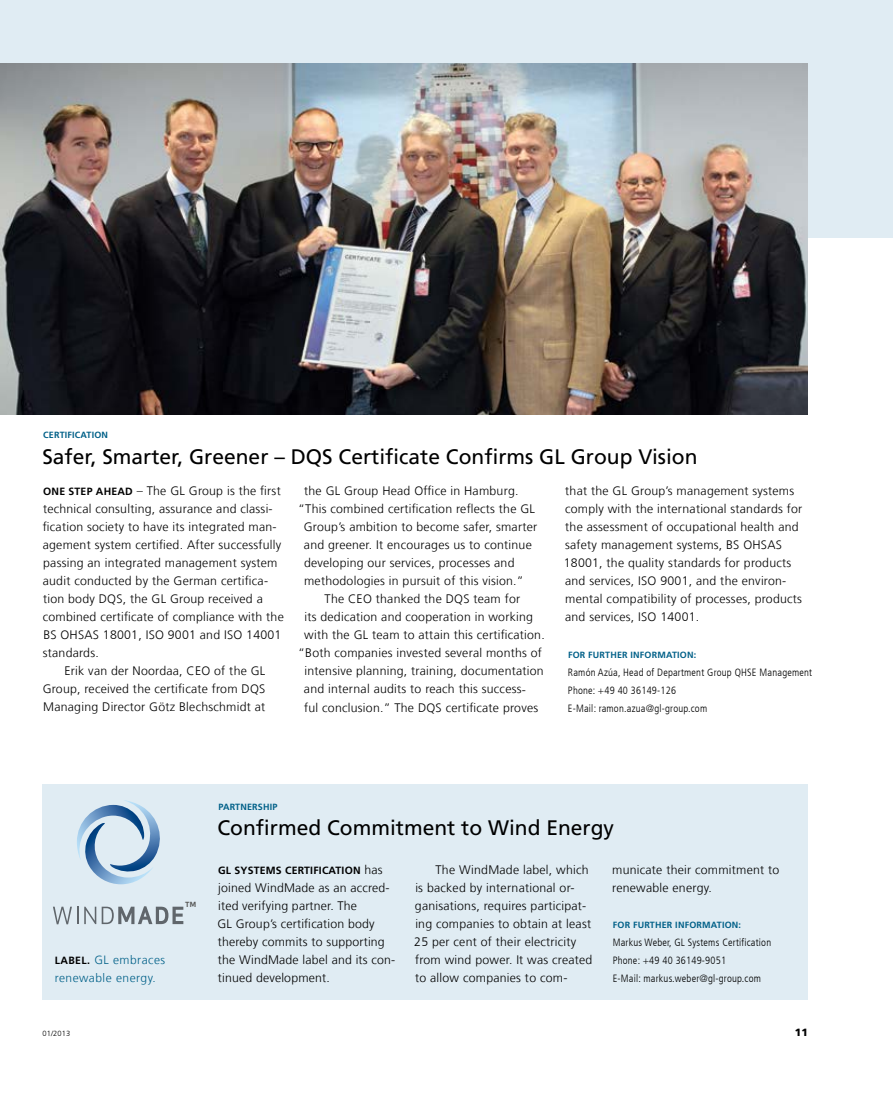
<style>
.page{position:relative;width:893px;height:1106px;background:#fff}
.page>*{position:absolute;margin:0;border:0;box-sizing:border-box;transform-origin:0 0}
.t1{font:21px "Frutiger LT Com";color:#000}
.t2{font:300 12.3px/18px "Frutiger LT Com";letter-spacing:.02em;color:#000}
.t3{font:300 12px/18px "Frutiger LT Com";letter-spacing:.04em;color:#006088}
.t4{font:300 condensed 10.5px/18px "Frutiger LT Com";letter-spacing:.02em;color:#000}
.t5{font:700 10.5px "Frutiger LT Com";letter-spacing:.02em;color:#000}
.t6{font:900 10.5px "Frutiger LT Com";color:#000}
.t7{font:700 9px "Frutiger LT Com";letter-spacing:.02em;color:#006088}
.t8{font:600 7.65px "Vestas Sans";color:#565655}
.t9{font:300 7.5px "Frutiger LT Com";letter-spacing:.015em;color:#000}
.s1{font-weight:700;font-size:10.5px}
.s2{font-weight:700;font-size:10.5px;color:#000}
.s3{font-weight:300;font-size:12.3px}
</style>
<div class="page">
<div style="left:0;top:0;width:893px;height:237px;background:#e0ecf3"></div>
<div style="left:43px;top:783px;width:765px;height:216px;background:#e0ecf3"></div>
<img style="left:0;top:64px;width:808px;height:350px">
<svg style="left:77px;top:800px;width:83px;height:84px"></svg>
<svg style="left:53px;top:906px;width:25px;height:18px"></svg>
<svg style="left:84px;top:906px;width:12px;height:18px"></svg>
<svg style="left:102px;top:906px;width:81px;height:18px"></svg>
<p class="t7" style="left:43px;top:429px;width:66px">CERTIFICATION</p>
<h1 class="t1" style="left:42px;top:444px;width:657px">Safer, Smarter, Greener – DQS Certificate Confirms GL Group Vision</h1>
<p class="t5" style="left:43px;top:485px;width:61px">ONE STEP AHEA</p>
<p class="t2" style="left:125px;top:482px;width:157px"><span class="s1">D</span> – The GL Group is the first</p>
<p class="t2" style="left:43px;top:500px;width:231px">technical consulting, assurance and classi-</p>
<p class="t2" style="left:43px;top:518px;width:235px">fication society to have its integrated man-</p>
<p class="t2" style="left:43px;top:536px;width:240px">agement system certified. After successfully</p>
<p class="t2" style="left:43px;top:554px;width:236px">passing an integrated management system</p>
<p class="t2" style="left:43px;top:572px;width:227px">audit conducted by the German certifica-</p>
<p class="t2" style="left:43px;top:590px;width:221px">tion body DQS, the GL Group received a</p>
<p class="t2" style="left:43px;top:608px;width:243px">combined certificate of compliance with the</p>
<p class="t2" style="left:43px;top:626px;width:240px">BS OHSAS 18001, ISO 9001 and ISO 14001</p>
<p class="t2" style="left:43px;top:644px;width:57px">standards.</p>
<p class="t2" style="left:65px;top:662px;width:202px">Erik van der Noordaa, CEO of the GL</p>
<p class="t2" style="left:43px;top:680px;width:224px">Group, received the certificate from DQS</p>
<p class="t2" style="left:43px;top:698px;width:224px">Managing Director Götz Blechschmidt at</p>
<p class="t2" style="left:304px;top:482px;width:216px">the GL Group Head Office in Hamburg.</p>
<p class="t2" style="left:298px;top:500px;width:238px">“This combined certification reflects the GL</p>
<p class="t2" style="left:304px;top:518px;width:235px">Group’s ambition to become safer, smarter</p>
<p class="t2" style="left:304px;top:536px;width:229px">and greener. It encourages us to continue</p>
<p class="t2" style="left:304px;top:554px;width:212px">developing our services, processes and</p>
<p class="t2" style="left:304px;top:572px;width:221px">methodologies in pursuit of this vision.”</p>
<p class="t2" style="left:325px;top:590px;width:197px">The CEO thanked the DQS team for</p>
<p class="t2" style="left:304px;top:608px;width:230px">its dedication and cooperation in working</p>
<p class="t2" style="left:304px;top:626px;width:242px">with the GL team to attain this certification.</p>
<p class="t2" style="left:298px;top:644px;width:245px">“Both companies invested several months of</p>
<p class="t2" style="left:304px;top:662px;width:241px">intensive planning, training, documentation</p>
<p class="t2" style="left:304px;top:680px;width:223px">and internal audits to reach this success-</p>
<p class="t2" style="left:304px;top:698px;width:236px">ful conclusion.” The DQS certificate proves</p>
<p class="t2" style="left:564px;top:482px;width:240px">that the GL Group’s management systems comply with the international standards for the assessment of occupational health and safety management systems, BS OHSAS<br>18001, the quality standards for products and services, ISO 9001, and the environ&shy;mental compatibility of processes, products and services, ISO 14001.</p>
<p class="t7" style="left:568px;top:649px;width:49px">FOR FURTHER</p>
<p class="t7" style="left:631px;top:649px;width:29px">INFORMA</p>
<p class="t7" style="left:672px;top:649px;width:26px">TION:</p>
<p class="t4" style="left:568px;top:663px;width:246px">Ramón Azúa, Head of Department Group QHSE Management<br>Phone: +49 40 36149-126<br>E-Mail: ramon.azua@gl-group.com</p>
<p class="t3" style="left:55px;top:950px;width:112px"><span class="s2">LABEL.</span> GL embraces renewable energy.</p>
<p class="t8" style="left:185px;top:900px;width:12px">TM</p>
<p class="t7" style="left:218px;top:801px;width:35px">PARTNERSH</p>
<p class="t7" style="left:270px;top:801px;width:9px">IP</p>
<h1 class="t1" style="left:217px;top:815px;width:398px">Confirmed Commitment to Wind Energy</h1>
<p class="t5" style="left:218px;top:863px;width:50px">GL SYSTEMS</p>
<p class="t5" style="left:285px;top:863px;width:99px">CERTIFICATION <span class="s3">has</span></p>
<p class="t2" style="left:218px;top:878px;width:179px">joined WindMade as an accred&shy;ited verifying partner. The<br>GL Group’s certification body thereby commits to supporting the WindMade label and its con&shy;tinued development.</p>
<p class="t2" style="left:414px;top:860px;width:180px;text-indent:21px">The WindMade label, which is backed by international or&shy;ganisations, requires participat&shy;ing companies to obtain at least<br>25 per cent of their electricity from wind power. It was created to allow companies to com-</p>
<p class="t2" style="left:612px;top:860px;width:169px">municate their commitment to renewable energy.</p>
<p class="t7" style="left:613px;top:919px;width:49px">FOR FURTHER</p>
<p class="t7" style="left:675px;top:919px;width:29px">INFORMA</p>
<p class="t7" style="left:717px;top:919px;width:26px">TION:</p>
<p class="t4" style="left:613px;top:933px;width:160px">Markus Weber, GL Systems Certification<br>Phone: +49 40 36149-9051<br>E-Mail: markus.weber@gl-group.com</p>
<p class="t9" style="left:43px;top:1028px;width:29px">01/2013</p>
<p class="t6" style="left:795px;top:1025px;width:15px">11</p>
</div>
